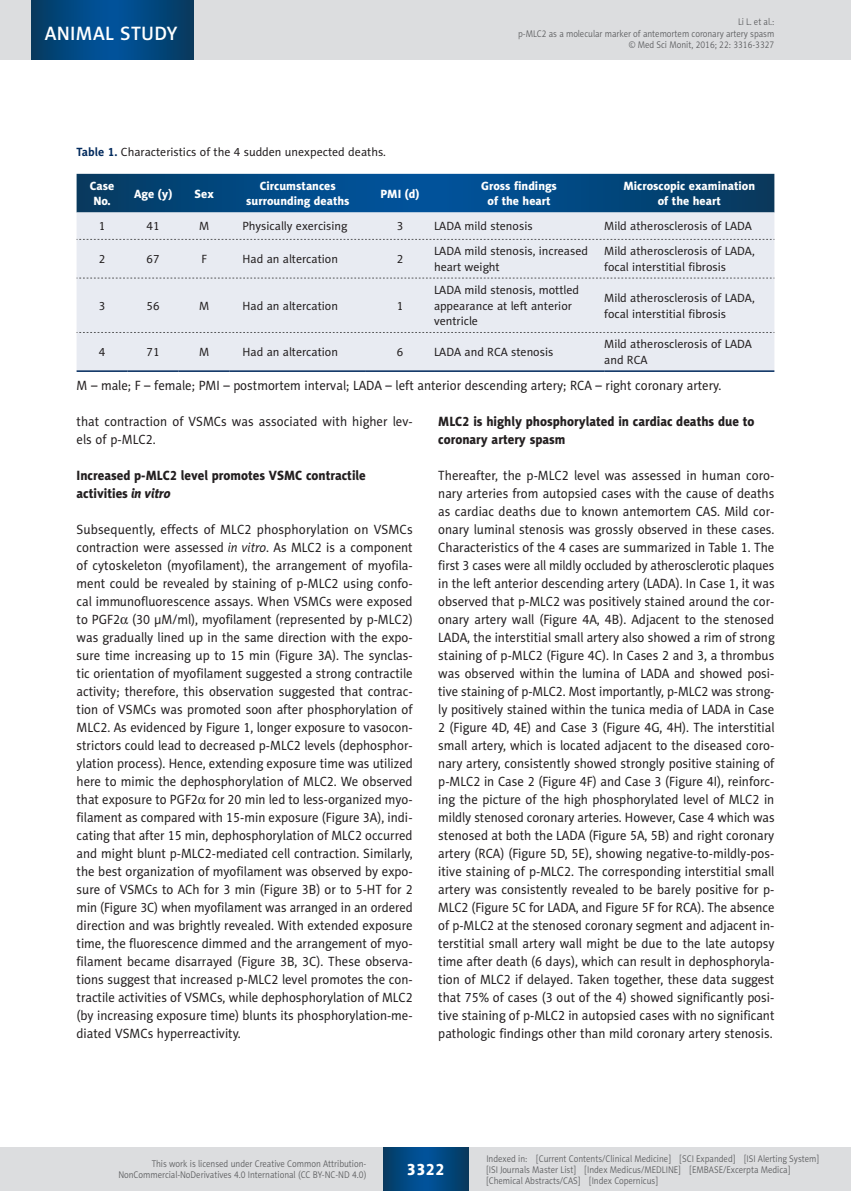
<style>
.page{position:relative;width:851px;height:1191px;background:#fff}
.page>*{position:absolute;margin:0;border:0;box-sizing:border-box;transform-origin:0 0}
.t1{font:19.5px "Naomi Sans EFN Medium";letter-spacing:.015em;color:#fff}
.t2{font:16.5px "Naomi Sans EFN Heavy";color:#fff}
.MSM_Body{font:13.5px/18px "Naomi Sans EFN";color:#231f20;scale:.95 1}
.MSM_Body-2{font:13.5px/18px "Naomi Sans EFN";color:#231f20;text-align:justify;scale:.96 1}
.MSM_Headline_2{font:13.5px/18px "Naomi Sans EFN Heavy";color:#231f20;scale:.95 1}
.MSM_Tabela_zawartosc{font:12px/15.8px "Naomi Sans EFN";color:#231f20}
.MSM_Tabela_Head{font:12px/15.8px "Naomi Sans EFN Heavy";color:#fff;text-align:center}
.MSM_Tabela_tytul{font:12px "Naomi Sans EFN";color:#231f20}
.t3{font:9.75px/11.2px "Naomi Sans EFN Light";color:#57585a;text-align:right;scale:.9 1}
.s1{font-weight:700;color:#00295c}
.s2{font-style:italic}
.s3{font-family:"Standard Sym L"}
</style>
<div class="page">
<svg style="left:77px;top:174px;width:697px;height:38px;background:#02477e"></svg>
<div style="left:77px;top:212px;width:697px;height:158px;background:#e8ebf2"></div>
<svg style="left:77px;top:239px;width:697px;height:1px"></svg>
<svg style="left:77px;top:278px;width:697px;height:1px"></svg>
<svg style="left:77px;top:332px;width:697px;height:1px"></svg>
<hr style="left:77px;top:370px;width:51px;height:2px;background:#00295c">
<hr style="left:128px;top:370px;width:51px;height:2px;background:#00295c">
<hr style="left:179px;top:370px;width:51px;height:2px;background:#00295c">
<hr style="left:230px;top:370px;width:136px;height:2px;background:#00295c">
<hr style="left:366px;top:370px;width:68px;height:2px;background:#00295c">
<hr style="left:434px;top:370px;width:170px;height:2px;background:#00295c">
<hr style="left:604px;top:370px;width:170px;height:2px;background:#00295c">
<div style="left:0;top:1148px;width:850px;height:43px;background:#dcdddf"></div>
<svg style="left:383px;top:1147px;width:85px;height:43px;background:#02477e"></svg>
<div style="left:0;top:0;width:850px;height:60px;background:#dcdddf"></div>
<hr style="left:850px;top:0;width:1px;height:60px;background:#dcdddf">
<svg style="left:32px;top:0;width:161px;height:60px;background:#02477f"></svg>
<h1 class="t1" style="left:45px;top:22px;width:134px">ANIMAL STUDY</h1>
<p class="MSM_Tabela_tytul" style="left:77px;top:145px;width:311px"><span class="s1">Table 1.</span> Characteristics of the 4 sudden unexpected deaths.</p>
<p class="MSM_Tabela_Head" style="left:90px;top:177px;width:26px">Case</p>
<p class="MSM_Tabela_Head" style="left:93px;top:193px;width:19px">No.</p>
<p class="MSM_Tabela_Head" style="left:134px;top:185px;width:40px">Age (y)</p>
<p class="MSM_Tabela_Head" style="left:194px;top:185px;width:21px">Sex</p>
<p class="MSM_Tabela_Head" style="left:246px;top:177px;width:105px">Circumstances surrounding deaths</p>
<p class="MSM_Tabela_Head" style="left:380px;top:185px;width:40px">PMI (d)</p>
<p class="t3" style="left:518px;top:16px;width:286px">Li L. et al.:<br>p-MLC2 as a molecular marker of antemortem coronary artery spasm © Med Sci Monit, 2016; 22: 3316-3327</p>
<p class="MSM_Tabela_Head" style="left:481px;top:177px;width:77px">Gross findings</p>
<p class="MSM_Tabela_Head" style="left:487px;top:193px;width:65px">of the heart</p>
<p class="MSM_Tabela_Head" style="left:623px;top:177px;width:133px">Microscopic examination</p>
<p class="MSM_Tabela_Head" style="left:657px;top:193px;width:65px">of the heart</p>
<p class="MSM_Tabela_zawartosc" style="left:99px;top:218px;width:8px">1</p>
<p class="MSM_Tabela_zawartosc" style="left:147px;top:218px;width:15px">41</p>
<p class="MSM_Tabela_zawartosc" style="left:199px;top:218px;width:12px">M</p>
<p class="MSM_Tabela_zawartosc" style="left:242px;top:218px;width:106px">Physically exercising</p>
<p class="MSM_Tabela_zawartosc" style="left:396px;top:218px;width:8px">3</p>
<p class="MSM_Tabela_zawartosc" style="left:434px;top:218px;width:100px">LADA mild stenosis</p>
<p class="MSM_Tabela_zawartosc" style="left:604px;top:218px;width:149px">Mild atherosclerosis of LADA</p>
<p class="MSM_Tabela_zawartosc" style="left:99px;top:251px;width:8px">2</p>
<p class="MSM_Tabela_zawartosc" style="left:147px;top:251px;width:15px">67</p>
<p class="MSM_Tabela_zawartosc" style="left:201px;top:251px;width:7px">F</p>
<p class="MSM_Tabela_zawartosc" style="left:242px;top:251px;width:97px">Had an altercation</p>
<p class="MSM_Tabela_zawartosc" style="left:396px;top:251px;width:8px">2</p>
<p class="MSM_Tabela_zawartosc" style="left:434px;top:243px;width:155px">LADA mild stenosis, increased heart weight</p>
<p class="MSM_Tabela_zawartosc" style="left:604px;top:243px;width:152px">Mild atherosclerosis of LADA, focal interstitial fibrosis</p>
<p class="MSM_Tabela_zawartosc" style="left:99px;top:298px;width:8px">3</p>
<p class="MSM_Tabela_zawartosc" style="left:147px;top:298px;width:15px">56</p>
<p class="MSM_Tabela_zawartosc" style="left:199px;top:298px;width:12px">M</p>
<p class="MSM_Tabela_zawartosc" style="left:242px;top:298px;width:97px">Had an altercation</p>
<p class="MSM_Tabela_zawartosc" style="left:396px;top:298px;width:8px">1</p>
<p class="MSM_Tabela_zawartosc" style="left:434px;top:282px;width:147px">LADA mild stenosis, mottled appearance at left anterior ventricle</p>
<p class="MSM_Tabela_zawartosc" style="left:604px;top:290px;width:152px">Mild atherosclerosis of LADA, focal interstitial fibrosis</p>
<p class="MSM_Tabela_zawartosc" style="left:99px;top:344px;width:8px">4</p>
<p class="MSM_Tabela_zawartosc" style="left:147px;top:344px;width:15px">71</p>
<p class="MSM_Tabela_zawartosc" style="left:199px;top:344px;width:12px">M</p>
<p class="MSM_Tabela_zawartosc" style="left:242px;top:344px;width:97px">Had an altercation</p>
<p class="MSM_Tabela_zawartosc" style="left:396px;top:344px;width:8px">6</p>
<p class="MSM_Tabela_zawartosc" style="left:434px;top:344px;width:121px">LADA and RCA stenosis</p>
<p class="MSM_Tabela_zawartosc" style="left:604px;top:336px;width:149px">Mild atherosclerosis of LADA and RCA</p>
<p class="MSM_Body" style="left:77px;top:376px;width:680px">M – male; F – female; PMI – postmortem interval; LADA – left anterior descending artery; RCA – right coronary artery.</p>
<p class="MSM_Body" style="left:77px;top:412px;width:355px">that contraction of VSMCs was associated with higher lev&shy;els of p-MLC2.</p>
<p class="MSM_Headline_2" style="left:77px;top:466px;width:306px">Increased p-MLC2 level promotes VSMC contractile activities <span class="s2">in vitro</span></p>
<p class="MSM_Body-2" style="left:77px;top:520px;width:352px">Subsequently, effects of MLC2 phosphorylation on VSMCs contraction were assessed <span class="s2">in vitro</span>. As MLC2 is a component of cytoskeleton (myofilament), the arrangement of myofila&shy;ment could be revealed by staining of p-MLC2 using confo&shy;cal immunofluorescence assays. When VSMCs were exposed to PGF2<span class="s3">a</span> (30 μM/ml), myofilament (represented by p-MLC2) was gradually lined up in the same direction with the expo&shy;sure time increasing up to 15 min (Figure 3A). The synclas&shy;tic orientation of myofilament suggested a strong contractile activity; therefore, this observation suggested that contrac&shy;tion of VSMCs was promoted soon after phosphorylation of MLC2. As evidenced by Figure 1, longer exposure to vasocon&shy;strictors could lead to decreased p-MLC2 levels (dephosphor&shy;ylation process). Hence, extending exposure time was utilized here to mimic the dephosphorylation of MLC2. We observed that exposure to PGF2<span class="s3">a</span> for 20 min led to less-organized myo&shy;filament as compared with 15-min exposure (Figure 3A), indi&shy;cating that after 15 min, dephosphorylation of MLC2 occurred and might blunt p-MLC2-mediated cell contraction. Similarly, the best organization of myofilament was observed by expo&shy;sure of VSMCs to ACh for 3 min (Figure 3B) or to 5-HT for 2 min (Figure 3C) when myofilament was arranged in an ordered direction and was brightly revealed. With extended exposure time, the fluorescence dimmed and the arrangement of myo&shy;filament became disarrayed (Figure 3B, 3C). These observa&shy;tions suggest that increased p-MLC2 level promotes the con&shy;tractile activities of VSMCs, while dephosphorylation of MLC2 (by increasing exposure time) blunts its phosphorylation-me&shy;diated VSMCs hyperreactivity.</p>
<p class="MSM_Headline_2" style="left:438px;top:412px;width:334px">MLC2 is highly phosphorylated in cardiac deaths due to coronary artery spasm</p>
<p class="MSM_Body" style="left:438px;top:466px;width:355px;text-align:justify">Thereafter, the p-MLC2 level was assessed in human coro&shy;nary arteries from autopsied cases with the cause of deaths as cardiac deaths due to known antemortem CAS. Mild cor&shy;onary luminal stenosis was grossly observed in these cases.<br>Characteristics of the 4 cases are summarized in Table 1. The first 3 cases were all mildly occluded by atherosclerotic plaques in the left anterior descending artery (LADA). In Case 1, it was observed that p-MLC2 was positively stained around the cor&shy;onary artery wall (Figure 4A, 4B). Adjacent to the stenosed LADA, the interstitial small artery also showed a rim of strong staining of p-MLC2 (Figure 4C). In Cases 2 and 3, a thrombus was observed within the lumina of LADA and showed posi&shy;tive staining of p-MLC2. Most importantly, p-MLC2 was strong&shy;ly positively stained within the tunica media of LADA in Case 2 (Figure 4D, 4E) and Case 3 (Figure 4G, 4H). The interstitial small artery, which is located adjacent to the diseased coro&shy;nary artery, consistently showed strongly positive staining of p-MLC2 in Case 2 (Figure 4F) and Case 3 (Figure 4I), reinforc&shy;ing the picture of the high phosphorylated level of MLC2 in mildly stenosed coronary arteries. However, Case 4 which was stenosed at both the LADA (Figure 5A, 5B) and right coronary artery (RCA) (Figure 5D, 5E), showing negative-to-mildly-pos&shy;itive staining of p-MLC2. The corresponding interstitial small artery was consistently revealed to be barely positive for p-MLC2 (Figure 5C for LADA, and Figure 5F for RCA). The absence of p-MLC2 at the stenosed coronary segment and adjacent in&shy;terstitial small artery wall might be due to the late autopsy time after death (6 days), which can result in dephosphoryla&shy;tion of MLC2 if delayed. Taken together, these data suggest that 75% of cases (3 out of the 4) showed significantly posi&shy;tive staining of p-MLC2 in autopsied cases with no significant pathologic findings other than mild coronary artery stenosis.</p>
<p class="t3" style="left:118px;top:1158px;width:277px">This work is licensed under Creative Common Attribution-<br>NonCommercial-NoDerivatives 4.0 International (CC BY-NC-ND 4.0)</p>
<p class="t2" style="left:406px;top:1159px;width:40px">3322</p>
<p class="t3" style="left:486px;top:1152px;width:371px;text-align:left">Indexed in: [Current Contents/Clinical Medicine] [SCI Expanded] [ISI Alerting System] [ISI Journals Master List] [Index Medicus/MEDLINE] [EMBASE/Excerpta Medica] [Chemical Abstracts/CAS] [Index Copernicus]</p>
</div>
